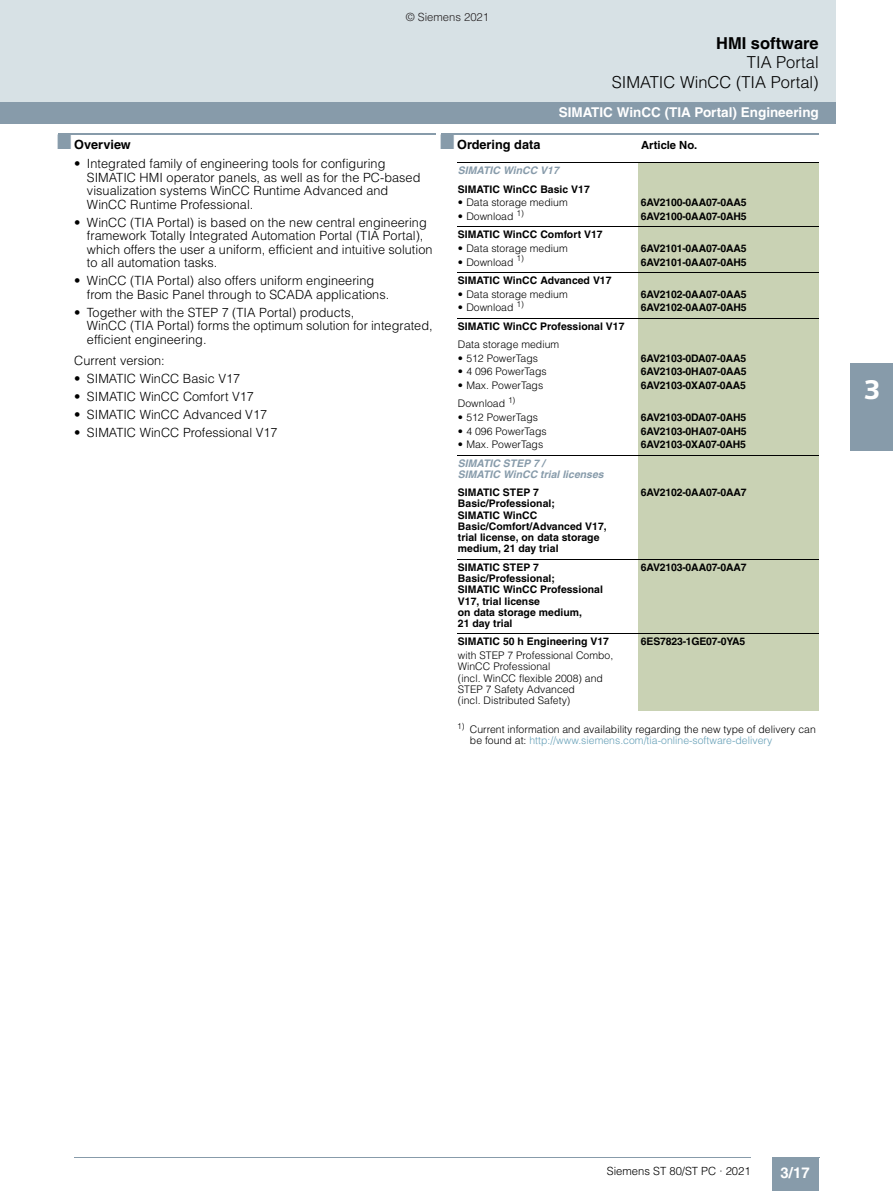
<style>
.page{position:relative;width:893px;height:1191px;background:#fff}
.page>*{position:absolute;margin:0;border:0;box-sizing:border-box;transform-origin:0 0}
.t1{font:900 27px "Siemens Sans";color:#fff}
.t2{font:300 16.5px/19.5px "Helvetica";color:#000;text-align:right}
.t3{font:700 16.5px "Helvetica";color:#000}
.t4{font:700 15px "Helvetica";color:#fff}
.t5{font:700 13.5px "Helvetica";color:#fff}
.t6{font:300 12.75px/13.5px "Helvetica";letter-spacing:.005em;color:#000}
.t7{font:700 12.75px "Helvetica";color:#000}
.t8{font:300 11.25px "Helvetica";color:#000}
.t9{font:300 11.25px "Helvetica";color:#231f20}
.t10{font:700 11.25px "Helvetica";color:#000}
.t11{font:700 10.5px/11.2px "Helvetica";letter-spacing:-.005em;color:#000}
.t12{font:300 10.5px/11.2px "Helvetica";letter-spacing:.005em;color:#000}
.t13{font:italic 700 10.5px/11.2px "Helvetica";color:#879baa}
.s1{color:#879baa}
.s2{color:#659fb7}
</style>
<div class="page">
<div style="left:772px;top:1157px;width:46px;height:34px;background:#879baa"></div>
<hr style="left:772px;top:1156px;width:47px;height:1px;background:#879baa">
<hr style="left:818px;top:1157px;width:1px;height:34px;background:#879baa">
<hr style="left:771px;top:1156px;width:1px;height:35px;background:#879baa">
<hr style="left:74px;top:1157px;width:677px;height:1px;background:#879baa">
<div style="left:0;top:0;width:835px;height:102px;background:#d7e1e5"></div>
<div style="left:0;top:102px;width:835px;height:21px;background:#879baa"></div>
<div style="left:850px;top:364px;width:42px;height:87px;background:#879baa"></div>
<hr style="left:58px;top:133px;width:378px;height:1px;background:#879baa">
<hr style="left:441px;top:133px;width:377px;height:1px;background:#879baa">
<div style="left:638px;top:163px;width:180px;height:18px;background:#c9d2b4"></div>
<div style="left:638px;top:181px;width:180px;height:18px;background:#c9d2b4"></div>
<div style="left:638px;top:199px;width:131px;height:14px;background:#c9d2b4"></div>
<div style="left:769px;top:199px;width:49px;height:14px;background:#c9d2b4"></div>
<div style="left:638px;top:213px;width:131px;height:14px;background:#c9d2b4"></div>
<div style="left:769px;top:213px;width:49px;height:14px;background:#c9d2b4"></div>
<div style="left:638px;top:227px;width:180px;height:18px;background:#c9d2b4"></div>
<div style="left:638px;top:245px;width:131px;height:14px;background:#c9d2b4"></div>
<div style="left:769px;top:245px;width:49px;height:14px;background:#c9d2b4"></div>
<div style="left:638px;top:259px;width:131px;height:13px;background:#c9d2b4"></div>
<div style="left:769px;top:259px;width:49px;height:13px;background:#c9d2b4"></div>
<div style="left:638px;top:272px;width:180px;height:19px;background:#c9d2b4"></div>
<div style="left:638px;top:291px;width:131px;height:13px;background:#c9d2b4"></div>
<div style="left:769px;top:291px;width:49px;height:13px;background:#c9d2b4"></div>
<div style="left:638px;top:304px;width:131px;height:14px;background:#c9d2b4"></div>
<div style="left:769px;top:304px;width:49px;height:14px;background:#c9d2b4"></div>
<div style="left:638px;top:318px;width:180px;height:18px;background:#c9d2b4"></div>
<div style="left:638px;top:336px;width:180px;height:18px;background:#c9d2b4"></div>
<div style="left:638px;top:354px;width:131px;height:14px;background:#c9d2b4"></div>
<div style="left:769px;top:354px;width:49px;height:14px;background:#c9d2b4"></div>
<div style="left:638px;top:368px;width:131px;height:14px;background:#c9d2b4"></div>
<div style="left:769px;top:368px;width:49px;height:14px;background:#c9d2b4"></div>
<div style="left:638px;top:382px;width:131px;height:14px;background:#c9d2b4"></div>
<div style="left:769px;top:382px;width:49px;height:14px;background:#c9d2b4"></div>
<div style="left:638px;top:396px;width:180px;height:18px;background:#c9d2b4"></div>
<div style="left:638px;top:414px;width:131px;height:14px;background:#c9d2b4"></div>
<div style="left:769px;top:414px;width:49px;height:14px;background:#c9d2b4"></div>
<div style="left:638px;top:428px;width:131px;height:13px;background:#c9d2b4"></div>
<div style="left:769px;top:428px;width:49px;height:13px;background:#c9d2b4"></div>
<div style="left:638px;top:441px;width:131px;height:14px;background:#c9d2b4"></div>
<div style="left:769px;top:441px;width:49px;height:14px;background:#c9d2b4"></div>
<div style="left:638px;top:455px;width:180px;height:30px;background:#c9d2b4"></div>
<div style="left:638px;top:485px;width:131px;height:74px;background:#c9d2b4"></div>
<div style="left:769px;top:485px;width:49px;height:74px;background:#c9d2b4"></div>
<div style="left:638px;top:559px;width:131px;height:74px;background:#c9d2b4"></div>
<div style="left:769px;top:559px;width:49px;height:74px;background:#c9d2b4"></div>
<div style="left:638px;top:633px;width:131px;height:19px;background:#c9d2b4"></div>
<div style="left:769px;top:633px;width:49px;height:19px;background:#c9d2b4"></div>
<div style="left:638px;top:652px;width:180px;height:58px;background:#c9d2b4"></div>
<hr style="left:457px;top:163px;width:361px;height:1px;background:#000">
<hr style="left:457px;top:226px;width:361px;height:1px;background:#000">
<hr style="left:457px;top:272px;width:361px;height:1px;background:#000">
<hr style="left:457px;top:318px;width:361px;height:1px;background:#000">
<hr style="left:457px;top:455px;width:361px;height:1px;background:#000">
<hr style="left:457px;top:559px;width:361px;height:1px;background:#000">
<hr style="left:457px;top:633px;width:361px;height:1px;background:#000">
<p class="t9" style="left:405px;top:13px;width:85px">© Siemens 2021</p>
<p class="t3" style="left:716px;top:37px;width:104px">HMI software</p>
<p class="t2" style="left:612px;top:54px;width:208px">TIA Portal<br>SIMATIC WinCC (TIA Portal)</p>
<p class="t5" style="left:558px;top:108px;width:261px">SIMATIC WinCC (TIA Portal) Engineering</p>
<p class="t7" style="left:57px;top:140px;width:75px"><span class="s1">■</span> Overview</p>
<p class="t6" style="left:87px;top:158px;width:335px;text-indent:-13px">• Integrated family of engineering tools for configuring SIMATIC HMI operator panels, as well as for the PC-based visualization systems WinCC Runtime Advanced and WinCC Runtime Professional.</p>
<p class="t6" style="left:87px;top:217px;width:347px;text-indent:-13px">• WinCC (TIA Portal) is based on the new central engineering framework Totally Integrated Automation Portal (TIA Portal), which offers the user a uniform, efficient and intuitive solution to all automation tasks.</p>
<p class="t6" style="left:87px;top:275px;width:304px;text-indent:-13px">• WinCC (TIA Portal) also offers uniform engineering from the Basic Panel through to SCADA applications.</p>
<p class="t6" style="left:87px;top:307px;width:347px;text-indent:-13px">• Together with the STEP 7 (TIA Portal) products,<br>WinCC (TIA Portal) forms the optimum solution for integrated, efficient engineering.</p>
<p class="t6" style="left:74px;top:355px;width:92px">Current version:</p>
<p class="t6" style="left:74px;top:373px;width:168px">• SIMATIC WinCC Basic V17</p>
<p class="t6" style="left:74px;top:391px;width:181px">• SIMATIC WinCC Comfort V17</p>
<p class="t6" style="left:74px;top:409px;width:194px">• SIMATIC WinCC Advanced V17</p>
<p class="t6" style="left:74px;top:427px;width:205px">• SIMATIC WinCC Professional V17</p>
<p class="t7" style="left:440px;top:140px;width:102px"><span class="s1">■</span> Ordering data</p>
<p class="t10" style="left:641px;top:141px;width:58px">Article No.</p>
<p class="t13" style="left:458px;top:166px;width:102px">SIMATIC WinCC V17</p>
<p class="t11" style="left:458px;top:184px;width:133px">SIMATIC WinCC Basic V17</p>
<p class="t12" style="left:458px;top:198px;width:111px">• Data storage medium</p>
<p class="t11" style="left:641px;top:198px;width:107px">6AV2100-0AA07-0AA5</p>
<p class="t12" style="left:458px;top:212px;width:68px">• Download <sup>1)</sup></p>
<p class="t11" style="left:641px;top:212px;width:107px">6AV2100-0AA07-0AH5</p>
<p class="t11" style="left:458px;top:230px;width:146px">SIMATIC WinCC Comfort V17</p>
<p class="t12" style="left:458px;top:244px;width:111px">• Data storage medium</p>
<p class="t11" style="left:641px;top:244px;width:107px">6AV2101-0AA07-0AA5</p>
<p class="t12" style="left:458px;top:257px;width:68px">• Download <sup>1)</sup></p>
<p class="t11" style="left:641px;top:257px;width:107px">6AV2101-0AA07-0AH5</p>
<p class="t11" style="left:458px;top:276px;width:155px">SIMATIC WinCC Advanced V17</p>
<p class="t12" style="left:458px;top:289px;width:111px">• Data storage medium</p>
<p class="t11" style="left:641px;top:289px;width:107px">6AV2102-0AA07-0AA5</p>
<p class="t12" style="left:458px;top:303px;width:68px">• Download <sup>1)</sup></p>
<p class="t11" style="left:641px;top:303px;width:107px">6AV2102-0AA07-0AH5</p>
<p class="t11" style="left:458px;top:321px;width:168px">SIMATIC WinCC Professional V17</p>
<p class="t12" style="left:458px;top:339px;width:103px">Data storage medium</p>
<p class="t12" style="left:458px;top:353px;width:82px">• 512 PowerTags</p>
<p class="t11" style="left:641px;top:353px;width:107px">6AV2103-0DA07-0AA5</p>
<p class="t12" style="left:458px;top:367px;width:90px">• 4 096 PowerTags</p>
<p class="t11" style="left:641px;top:367px;width:107px">6AV2103-0HA07-0AA5</p>
<p class="t12" style="left:458px;top:381px;width:87px">• Max. PowerTags</p>
<p class="t11" style="left:641px;top:381px;width:107px">6AV2103-0XA07-0AA5</p>
<p class="t12" style="left:458px;top:399px;width:59px">Download <sup>1)</sup></p>
<p class="t12" style="left:458px;top:413px;width:82px">• 512 PowerTags</p>
<p class="t11" style="left:641px;top:413px;width:107px">6AV2103-0DA07-0AH5</p>
<p class="t12" style="left:458px;top:426px;width:90px">• 4 096 PowerTags</p>
<p class="t11" style="left:641px;top:426px;width:107px">6AV2103-0HA07-0AH5</p>
<p class="t12" style="left:458px;top:440px;width:87px">• Max. PowerTags</p>
<p class="t11" style="left:641px;top:440px;width:107px">6AV2103-0XA07-0AH5</p>
<p class="t13" style="left:458px;top:458px;width:147px">SIMATIC STEP 7 /<br>SIMATIC WinCC trial licenses</p>
<p class="t11" style="left:458px;top:488px;width:150px">SIMATIC STEP 7<br>Basic/Professional;<br>SIMATIC WinCC<br>Basic/Comfort/Advanced V17, trial license, on data storage medium, 21 day trial</p>
<p class="t11" style="left:641px;top:488px;width:107px">6AV2102-0AA07-0AA7</p>
<p class="t11" style="left:458px;top:562px;width:146px">SIMATIC STEP 7<br>Basic/Professional;<br>SIMATIC WinCC Professional<br>V17, trial license<br>on data storage medium,<br>21 day trial</p>
<p class="t11" style="left:641px;top:562px;width:107px">6AV2103-0AA07-0AA7</p>
<p class="t11" style="left:458px;top:637px;width:153px">SIMATIC 50 h Engineering V17</p>
<p class="t11" style="left:641px;top:637px;width:106px">6ES7823-1GE07-0YA5</p>
<p class="t12" style="left:458px;top:650px;width:157px">with STEP 7 Professional Combo,<br>WinCC Professional<br>(incl. WinCC flexible 2008) and<br>STEP 7 Safety Advanced<br>(incl. Distributed Safety)</p>
<p class="t12" style="left:470px;top:724px;width:347px;text-indent:-13px"><sup>1)</sup> Current information and availability regarding the new type of delivery can be found at: <span class="s2">http://www.siemens.com/tia-online-software-delivery</span></p>
<h1 class="t1" style="left:863px;top:373px;width:19px">3</h1>
<p class="t8" style="left:607px;top:1167px;width:145px">Siemens ST 80/ST PC · 2021</p>
<p class="t4" style="left:780px;top:1166px;width:31px">3/17</p>
</div>
